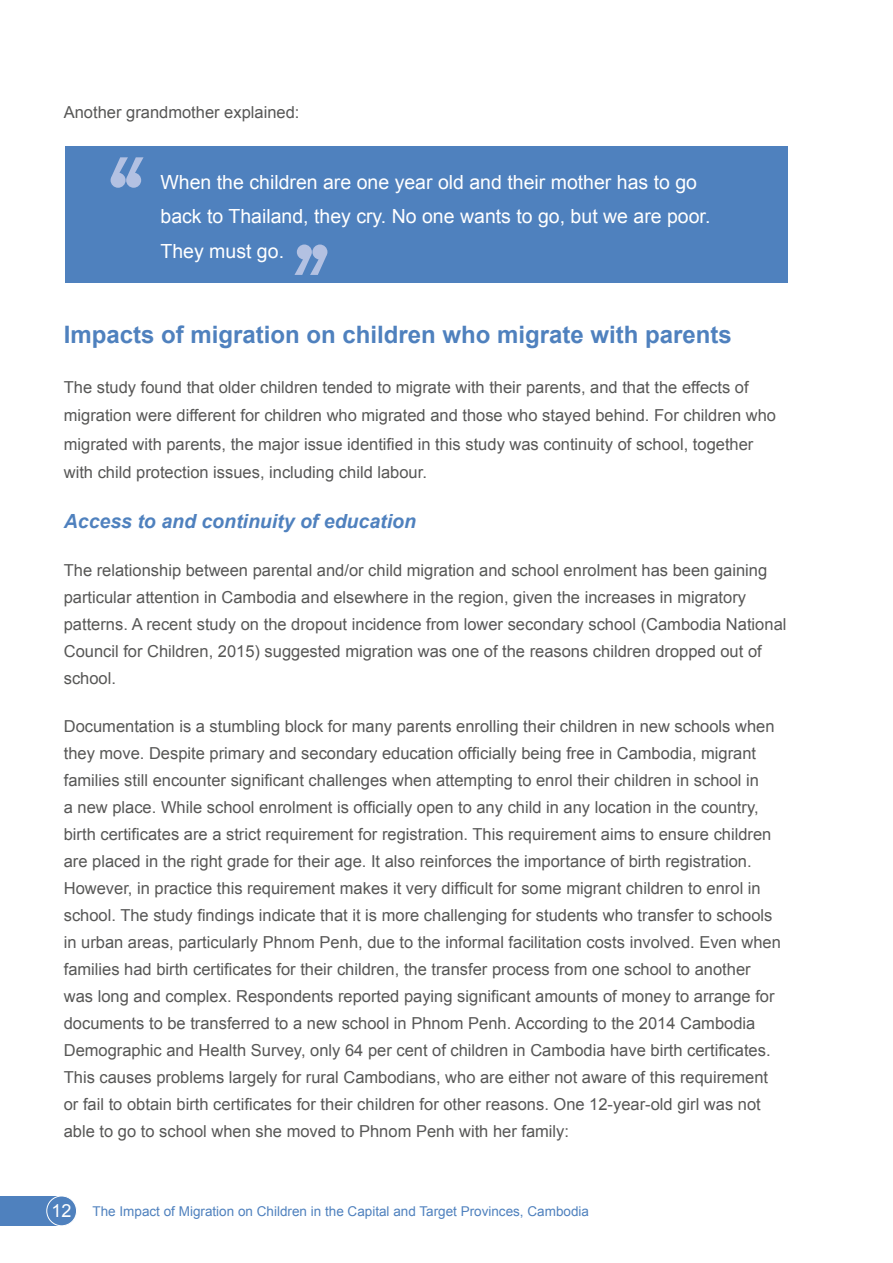
<style>
.page{position:relative;width:893px;height:1263px;background:#fff}
.page>*{position:absolute;margin:0;border:0;box-sizing:border-box;transform-origin:0 0}
.t1{font:700 24px "Arial";color:#4f81be}
.t2{font:19.5px/34.5px "Arial";color:#fff}
.t3{font:italic 700 19.5px "Arial";color:#4f81be}
.t4{font:18px "Arial";color:#fff}
.t5{font:16.5px/27px "Arial";color:#575756}
.t6{font:13.5px "Arial";color:#4f81be}
</style>
<div class="page">
<div style="left:65px;top:147px;width:723px;height:136px;background:#4f81be"></div>
<svg style="left:294px;top:244px;width:33px;height:31px"></svg>
<svg style="left:111px;top:157px;width:33px;height:31px"></svg>
<div style="left:0;top:1196px;width:63px;height:30px;background:#4f81be"></div>
<div style="left:47px;top:1196px;width:30px;height:30px;background:#4f81be;border-radius:50%"></div>
<div style="left:46px;top:1195px;width:31px;height:31px;border:1px solid #fff;border-radius:50%"></div>
<p class="t5" style="left:64px;top:99px;width:237px">Another grandmother explained:</p>
<p class="t2" style="left:161px;top:164px;width:551px">When the children are one year old and their mother has to go back to Thailand, they cry. No one wants to go, but we are poor.<br>They must go.</p>
<h1 class="t1" style="left:64px;top:318px;width:670px">Impacts of migration on children who migrate with parents</h1>
<p class="t5" style="left:64px;top:372px;width:714px;line-height:28.5px">The study found that older children tended to migrate with their parents, and that the effects of migration were different for children who migrated and those who stayed behind. For children who migrated with parents, the major issue identified in this study was continuity of school, together with child protection issues, including child labour.</p>
<p class="t3" style="left:64px;top:508px;width:354px">Access to and continuity of education</p>
<p class="t5" style="left:64px;top:557px;width:724px">The relationship between parental and/or child migration and school enrolment has been gaining particular attention in Cambodia and elsewhere in the region, given the increases in migratory patterns. A recent study on the dropout incidence from lower secondary school (Cambodia National Council for Children, 2015) suggested migration was one of the reasons children dropped out of school.</p>
<p class="t5" style="left:64px;top:713px;width:719px">Documentation is a stumbling block for many parents enrolling their children in new schools when they move. Despite primary and secondary education officially being free in Cambodia, migrant families still encounter significant challenges when attempting to enrol their children in school in<br>a new place. While school enrolment is officially open to any child in any location in the country, birth certificates are a strict requirement for registration. This requirement aims to ensure children are placed in the right grade for their age. It also reinforces the importance of birth registration.<br>However, in practice this requirement makes it very difficult for some migrant children to enrol in school. The study findings indicate that it is more challenging for students who transfer to schools in urban areas, particularly Phnom Penh, due to the informal facilitation costs involved. Even when families had birth certificates for their children, the transfer process from one school to another was long and complex. Respondents reported paying significant amounts of money to arrange for documents to be transferred to a new school in Phnom Penh. According to the 2014 Cambodia Demographic and Health Survey, only 64 per cent of children in Cambodia have birth certificates.<br>This causes problems largely for rural Cambodians, who are either not aware of this requirement or fail to obtain birth certificates for their children for other reasons. One 12-year-old girl was not able to go to school when she moved to Phnom Penh with her family:</p>
<p class="t4" style="left:51px;top:1199px;width:22px">12</p>
<p class="t6" style="left:92px;top:1201px;width:498px">The Impact of Migration on Children in the Capital and Target Provinces, Cambodia</p>
</div>
